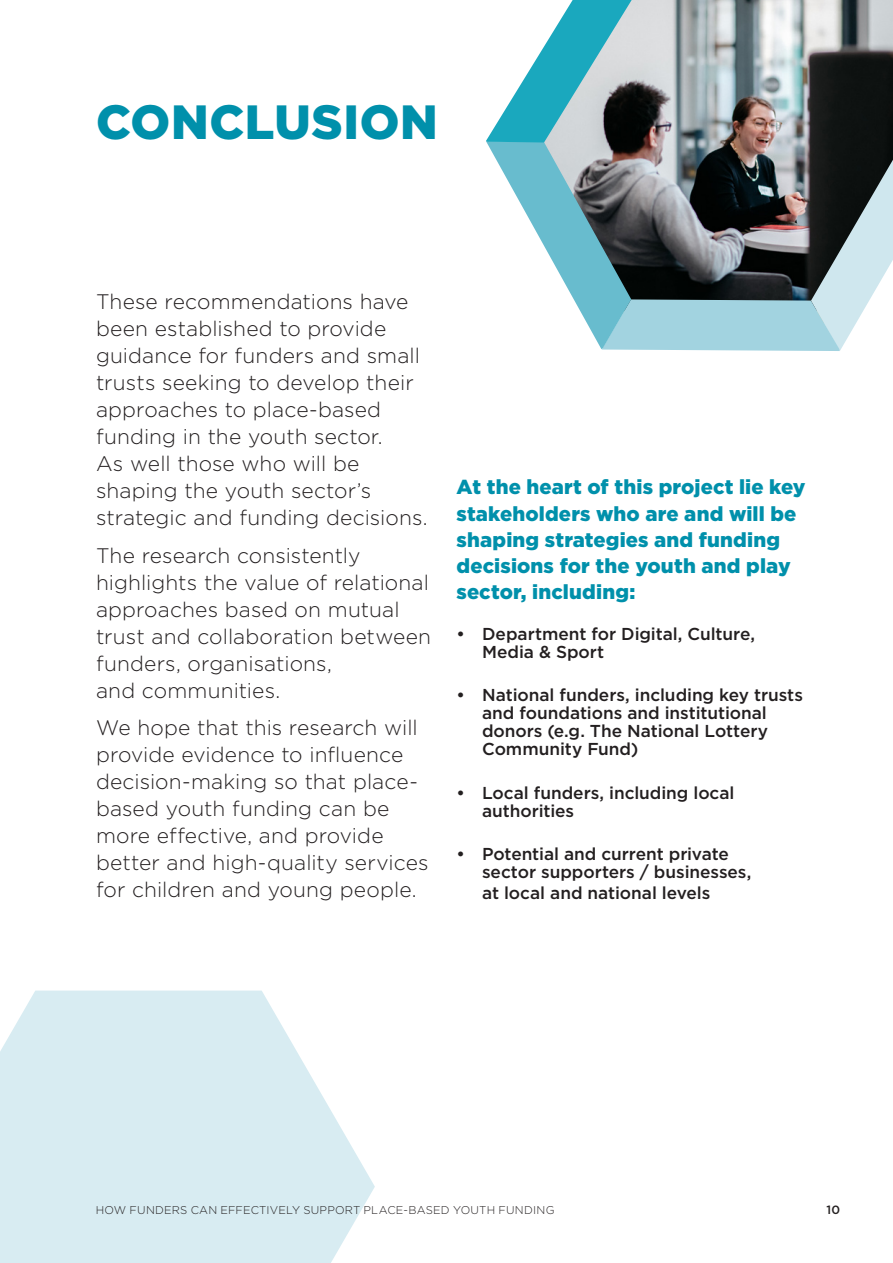
<style>
.page{position:relative;width:893px;height:1263px;background:#fff}
.page>*{position:absolute;margin:0;border:0;box-sizing:border-box;transform-origin:0 0}
.CT_TITLE{font:900 48px "Gotham";letter-spacing:.01em;color:#0090ab}
.CT_sub{font:300 21px/27px "Gotham";letter-spacing:.005em;color:#231f20}
.key_text{font:900 20.25px/26.2px "Gotham";letter-spacing:.005em;color:#0090ab}
.CT_sub_quote{font:500 17.25px/18px "Gotham";letter-spacing:-.005em;color:#231f20}
.t1{font:500 12px "Gotham";color:#231f20}
.t2{font:300 11.25px "Gotham";letter-spacing:.015em;color:#231f20}
</style>
<div class="page">
<svg style="left:0;top:990px;width:375px;height:273px;background:#dceef3"></svg>
<svg style="left:486px;top:0;width:407px;height:351px"></svg>
<p class="CT_TITLE" style="left:96px;top:95px;width:343px">CONCLUSION</p>
<p class="CT_sub" style="left:96px;top:288px;width:333px">These recommendations have been established to provide guidance for funders and small trusts seeking to develop their approaches to place-based funding in the youth sector.<br>As well those who will be shaping the youth sector’s strategic and funding decisions.</p>
<p class="CT_sub" style="left:96px;top:541px;width:337px">The research consistently highlights the value of relational approaches based on mutual trust and collaboration between funders, organisations,<br>and communities.</p>
<p class="CT_sub" style="left:96px;top:714px;width:334px">We hope that this research will provide evidence to influence decision-making so that place&shy;based youth funding can be more effective, and provide better and high-quality services for children and young people.</p>
<p class="key_text" style="left:457px;top:473px;width:350px">At the heart of this project lie key stakeholders who are and will be shaping strategies and funding decisions for the youth and play sector, including:</p>
<p class="CT_sub_quote" style="left:482px;top:624px;width:274px;text-indent:-26px">• Department for Digital, Culture,<br>Media &amp; Sport</p>
<p class="CT_sub_quote" style="left:482px;top:685px;width:322px;text-indent:-26px">• National funders, including key trusts and foundations and institutional donors (e.g. The National Lottery<br>Community Fund)</p>
<p class="CT_sub_quote" style="left:482px;top:783px;width:254px;text-indent:-26px">• Local funders, including local authorities</p>
<p class="CT_sub_quote" style="left:482px;top:844px;width:271px;text-indent:-26px">• Potential and current private sector supporters / businesses,</p>
<p class="CT_sub_quote" style="left:482px;top:883px;width:230px">at local and national levels</p>
<p class="t2" style="left:96px;top:1204px;width:460px">HOW FUNDERS CAN EFFECTIVELY SUPPORT PLACE-BASED YOUTH FUNDING</p>
<p class="t1" style="left:827px;top:1203px;width:15px">10</p>
</div>
